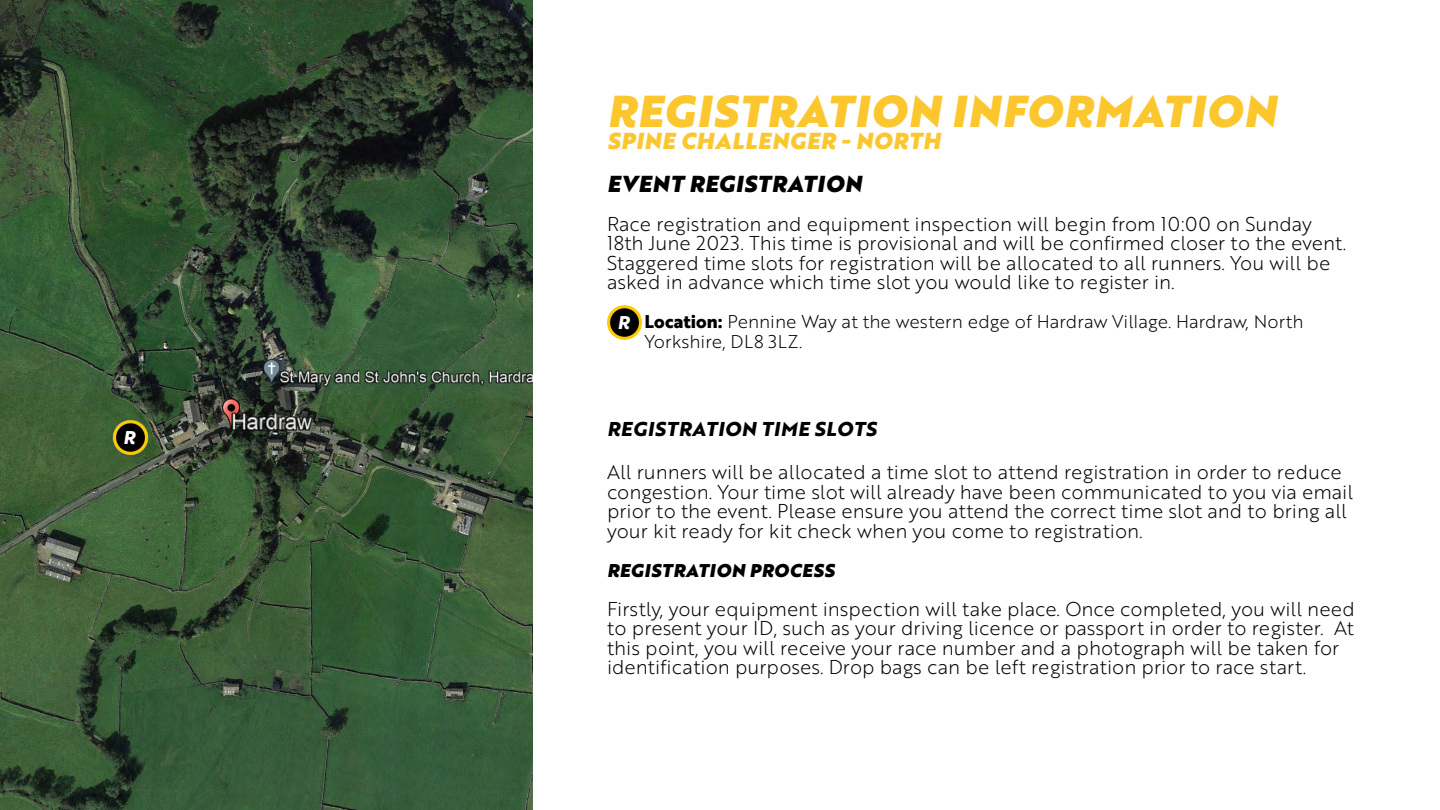
<style>
.page{position:relative;width:1440px;height:810px;background:#fff}
.page>*{position:absolute;margin:0;border:0;box-sizing:border-box;transform-origin:0 0}
.t1{font:43.5px "Brother 1816 Black Italic";letter-spacing:.04em;color:#fcc72e}
.t2{font:22.5px "Brother 1816 Black Italic";letter-spacing:.04em;color:#fcc72e}
.t3{font:22.5px "Brother 1816 Black Italic";letter-spacing:.04em;color:#000001}
.t4{font:19.5px/19.5px "Brother 1816 Light";color:#000}
.t5{font:19.5px "Brother 1816 Extra Bold Italic";letter-spacing:.04em;color:#000}
.t6{font:18px/19.5px "Brother 1816 Light";color:#000}
.t7{font:18px "Brother 1816 Black Italic";letter-spacing:.04em;color:#000}
.t8{font:18px "Brother 1816 Extra Bold Italic";color:#fff}
.s1{font-family:"Brother 1816 Extra";font-weight:700}
</style>
<div class="page">
<img style="left:0;top:0;width:532px;height:810px">
<img style="left:112px;top:419px;width:36px;height:37px">
<img style="left:607px;top:305px;width:35px;height:35px">
<p class="t8" style="left:123px;top:424px;width:13px">R</p>
<p class="t1" style="left:607px;top:78px;width:671px">REGISTRATION INFORMATION</p>
<p class="t2" style="left:607px;top:124px;width:335px">SPINE CHALLENGER - NORTH</p>
<p class="t3" style="left:607px;top:166px;width:256px">EVENT REGISTRATION</p>
<p class="t4" style="left:607px;top:213px;width:741px">Race registration and equipment inspection will begin from 10:00 on Sunday 18th June 2023. This time is provisional and will be confirmed closer to the event.<br>Staggered time slots for registration will be allocated to all runners. You will be asked in advance which time slot you would like to register in.</p>
<p class="t6" style="left:645px;top:311px;width:661px"><span class="s1">Location:</span> Pennine Way at the western edge of Hardraw Village. Hardraw, North<br>Yorkshire, DL8 3LZ.</p>
<p class="t8" style="left:617px;top:308px;width:13px">R</p>
<p class="t5" style="left:607px;top:414px;width:271px">REGISTRATION TIME SLOTS</p>
<p class="t4" style="left:607px;top:462px;width:748px">All runners will be allocated a time slot to attend registration in order to reduce congestion. Your time slot will already have been communicated to you via email prior to the event. Please ensure you attend the correct time slot and to bring all your kit ready for kit check when you come to registration.</p>
<p class="t7" style="left:607px;top:556px;width:229px">REGISTRATION PROCESS</p>
<p class="t4" style="left:607px;top:598px;width:749px">Firstly, your equipment inspection will take place. Once completed, you will need to present your ID, such as your driving licence or passport in order to register. At this point, you will receive your race number and a photograph will be taken for identification purposes. Drop bags can be left registration prior to race start.</p>
</div>
